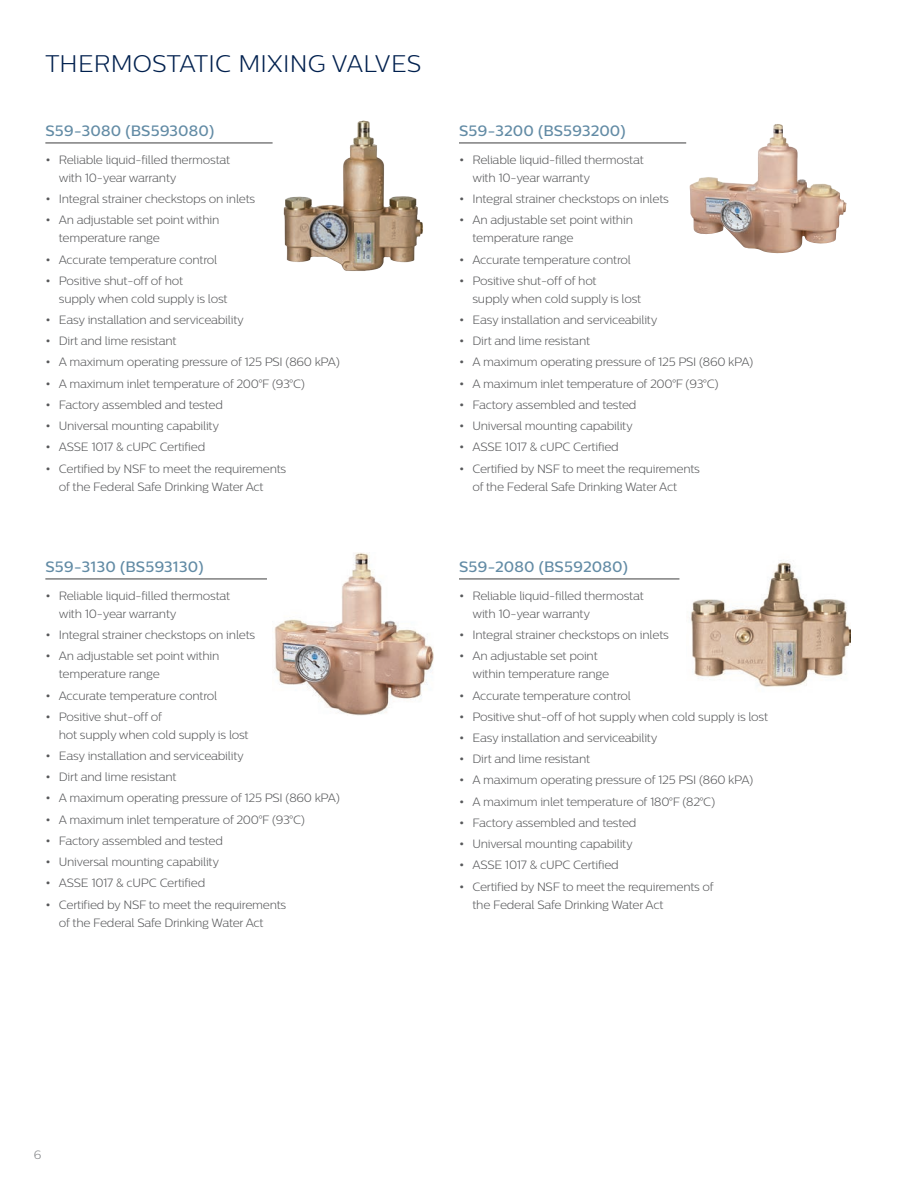
<style>
.page{position:relative;width:918px;height:1188px;background:#fff}
.page>*{position:absolute;margin:0;border:0;box-sizing:border-box;transform-origin:0 0}
.product_category{font:300 24px "Centrale Sans";letter-spacing:.01em;color:#00204e}
.product_table_head{font:500 15px "Centrale Sans";letter-spacing:.01em;color:#628ba5}
.t1{font:300 12px/18px "Centrale Sans";letter-spacing:-.02em;color:#57585a}
.t2{font:300 12px "Centrale Sans";color:#808285}
.s1{font-weight:700}
</style>
<div class="page">
<hr style="left:45px;top:143px;width:228px;height:1px;background:#3e3e3f">
<hr style="left:45px;top:579px;width:222px;height:1px;background:#3e3e3f">
<hr style="left:459px;top:143px;width:227px;height:1px;background:#3e3e3f">
<img style="left:283px;top:120px;width:140px;height:151px">
<img style="left:274px;top:552px;width:160px;height:164px">
<img style="left:686px;top:124px;width:161px;height:130px">
<hr style="left:459px;top:579px;width:220px;height:1px;background:#3e3e3f">
<img style="left:691px;top:560px;width:159px;height:127px">
<p class="product_category" style="left:45px;top:50px;width:377px">THERMOSTATIC MIXING VALVES</p>
<p class="product_table_head" style="left:45px;top:122px;width:170px">S59-3080 (BS593080)</p>
<p class="t1" style="left:59px;top:150px;width:173px;text-indent:-13px"><span class="s1">•</span> Reliable liquid-filled thermostat with 10-year warranty</p>
<p class="t1" style="left:45px;top:190px;width:211px"><span class="s1">•</span> Integral strainer checkstops on inlets</p>
<p class="t1" style="left:59px;top:211px;width:162px;text-indent:-13px"><span class="s1">•</span> An adjustable set point within temperature range</p>
<p class="t1" style="left:45px;top:250px;width:173px"><span class="s1">•</span> Accurate temperature control</p>
<p class="t1" style="left:59px;top:271px;width:170px;text-indent:-13px"><span class="s1">•</span> Positive shut-off of hot<br>supply when cold supply is lost</p>
<p class="t1" style="left:45px;top:311px;width:200px"><span class="s1">•</span> Easy installation and serviceability</p>
<p class="t1" style="left:45px;top:332px;width:133px"><span class="s1">•</span> Dirt and lime resistant</p>
<p class="t1" style="left:45px;top:353px;width:296px"><span class="s1">•</span> A maximum operating pressure of 125 PSI (860 kPA)</p>
<p class="t1" style="left:45px;top:374px;width:261px"><span class="s1">•</span> A maximum inlet temperature of 200°F (93°C)</p>
<p class="t1" style="left:45px;top:396px;width:179px"><span class="s1">•</span> Factory assembled and tested</p>
<p class="t1" style="left:45px;top:417px;width:175px"><span class="s1">•</span> Universal mounting capability</p>
<p class="t1" style="left:45px;top:438px;width:161px"><span class="s1">•</span> ASSE 1017 &amp; cUPC Certified</p>
<p class="t1" style="left:59px;top:459px;width:229px;text-indent:-13px"><span class="s1">•</span> Certified by NSF to meet the requirements of the Federal Safe Drinking Water Act</p>
<p class="product_table_head" style="left:45px;top:558px;width:160px">S59-3130 (BS593130)</p>
<p class="t1" style="left:59px;top:586px;width:173px;text-indent:-13px"><span class="s1">•</span> Reliable liquid-filled thermostat with 10-year warranty</p>
<p class="t1" style="left:45px;top:626px;width:211px"><span class="s1">•</span> Integral strainer checkstops on inlets</p>
<p class="t1" style="left:59px;top:647px;width:162px;text-indent:-13px"><span class="s1">•</span> An adjustable set point within temperature range</p>
<p class="t1" style="left:45px;top:686px;width:173px"><span class="s1">•</span> Accurate temperature control</p>
<p class="t1" style="left:59px;top:707px;width:191px;text-indent:-13px"><span class="s1">•</span> Positive shut-off of<br>hot supply when cold supply is lost</p>
<p class="t1" style="left:45px;top:747px;width:200px"><span class="s1">•</span> Easy installation and serviceability</p>
<p class="t1" style="left:45px;top:768px;width:133px"><span class="s1">•</span> Dirt and lime resistant</p>
<p class="t1" style="left:45px;top:789px;width:296px"><span class="s1">•</span> A maximum operating pressure of 125 PSI (860 kPA)</p>
<p class="t1" style="left:45px;top:810px;width:261px"><span class="s1">•</span> A maximum inlet temperature of 200°F (93°C)</p>
<p class="t1" style="left:45px;top:832px;width:179px"><span class="s1">•</span> Factory assembled and tested</p>
<p class="t1" style="left:45px;top:853px;width:175px"><span class="s1">•</span> Universal mounting capability</p>
<p class="t1" style="left:45px;top:874px;width:161px"><span class="s1">•</span> ASSE 1017 &amp; cUPC Certified</p>
<p class="t1" style="left:59px;top:895px;width:229px;text-indent:-13px"><span class="s1">•</span> Certified by NSF to meet the requirements of the Federal Safe Drinking Water Act</p>
<p class="product_table_head" style="left:459px;top:122px;width:168px">S59-3200 (BS593200)</p>
<p class="t1" style="left:472px;top:150px;width:173px;text-indent:-14px"><span class="s1">•</span> Reliable liquid-filled thermostat with 10-year warranty</p>
<p class="t1" style="left:459px;top:190px;width:211px"><span class="s1">•</span> Integral strainer checkstops on inlets</p>
<p class="t1" style="left:472px;top:211px;width:162px;text-indent:-14px"><span class="s1">•</span> An adjustable set point within temperature range</p>
<p class="t1" style="left:459px;top:250px;width:173px"><span class="s1">•</span> Accurate temperature control</p>
<p class="t1" style="left:472px;top:271px;width:170px;text-indent:-14px"><span class="s1">•</span> Positive shut-off of hot<br>supply when cold supply is lost</p>
<p class="t1" style="left:459px;top:311px;width:200px"><span class="s1">•</span> Easy installation and serviceability</p>
<p class="t1" style="left:459px;top:332px;width:133px"><span class="s1">•</span> Dirt and lime resistant</p>
<p class="t1" style="left:459px;top:353px;width:296px"><span class="s1">•</span> A maximum operating pressure of 125 PSI (860 kPA)</p>
<p class="t1" style="left:459px;top:374px;width:261px"><span class="s1">•</span> A maximum inlet temperature of 200°F (93°C)</p>
<p class="t1" style="left:459px;top:396px;width:179px"><span class="s1">•</span> Factory assembled and tested</p>
<p class="t1" style="left:459px;top:417px;width:175px"><span class="s1">•</span> Universal mounting capability</p>
<p class="t1" style="left:459px;top:438px;width:161px"><span class="s1">•</span> ASSE 1017 &amp; cUPC Certified</p>
<p class="t1" style="left:472px;top:459px;width:229px;text-indent:-14px"><span class="s1">•</span> Certified by NSF to meet the requirements of the Federal Safe Drinking Water Act</p>
<p class="product_table_head" style="left:459px;top:558px;width:170px">S59-2080 (BS592080)</p>
<p class="t1" style="left:472px;top:586px;width:173px;text-indent:-14px"><span class="s1">•</span> Reliable liquid-filled thermostat with 10-year warranty</p>
<p class="t1" style="left:459px;top:626px;width:211px"><span class="s1">•</span> Integral strainer checkstops on inlets</p>
<p class="t1" style="left:472px;top:647px;width:138px;text-indent:-14px"><span class="s1">•</span> An adjustable set point within temperature range</p>
<p class="t1" style="left:459px;top:686px;width:173px"><span class="s1">•</span> Accurate temperature control</p>
<p class="t1" style="left:459px;top:707px;width:311px"><span class="s1">•</span> Positive shut-off of hot supply when cold supply is lost</p>
<p class="t1" style="left:459px;top:729px;width:200px"><span class="s1">•</span> Easy installation and serviceability</p>
<p class="t1" style="left:459px;top:750px;width:133px"><span class="s1">•</span> Dirt and lime resistant</p>
<p class="t1" style="left:459px;top:771px;width:296px"><span class="s1">•</span> A maximum operating pressure of 125 PSI (860 kPA)</p>
<p class="t1" style="left:459px;top:792px;width:258px"><span class="s1">•</span> A maximum inlet temperature of 180°F (82°C)</p>
<p class="t1" style="left:459px;top:814px;width:179px"><span class="s1">•</span> Factory assembled and tested</p>
<p class="t1" style="left:459px;top:835px;width:175px"><span class="s1">•</span> Universal mounting capability</p>
<p class="t1" style="left:459px;top:856px;width:161px"><span class="s1">•</span> ASSE 1017 &amp; cUPC Certified</p>
<p class="t1" style="left:472px;top:877px;width:243px;text-indent:-14px"><span class="s1">•</span> Certified by NSF to meet the requirements of the Federal Safe Drinking Water Act</p>
<p class="t2" style="left:34px;top:1148px;width:9px">6</p>
</div>
